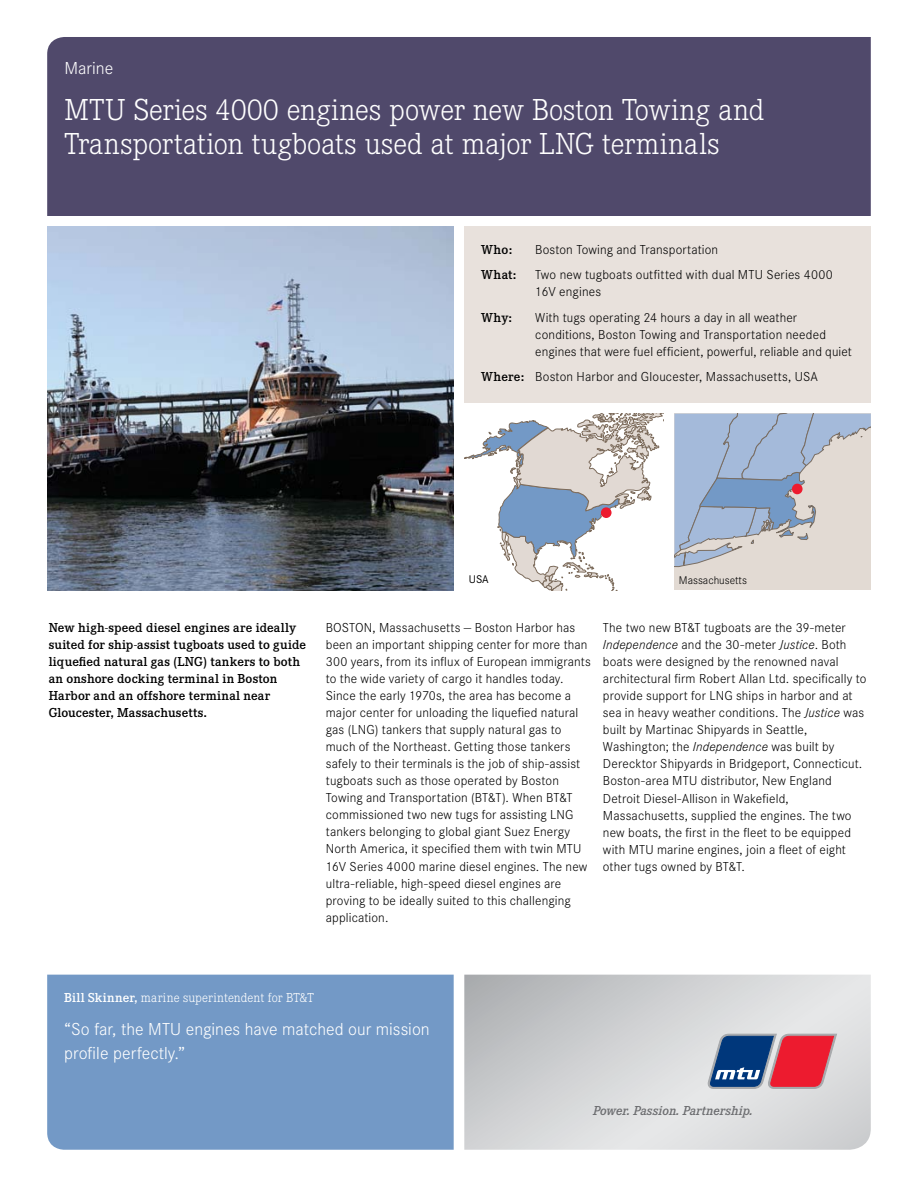
<style>
.page{position:relative;width:918px;height:1188px;background:#fff}
.page>*{position:absolute;margin:0;border:0;box-sizing:border-box;transform-origin:0 0}
.t1{font:300 31.5px/34px "Corporate E";color:#fff}
.t2{font:300 18px/24px "Corporate S";color:#fff}
.t3{font:300 13.5px/17px "Corporate S";letter-spacing:.01em;color:#000}
.t4{font:600 13.5px/17px "Corporate E";letter-spacing:.01em;color:#000}
.t5{font:300 13.5px "Corporate E";color:#fff}
.t6{font:italic 600 13.5px "Corporate E";color:#6d6e71}
.t7{font:300 11.55px "Corporate S";color:#000}
.t8{font:11.55px "Corporate S";color:#000}
.s1{font-family:"Corporate E";font-weight:600}
.s2{font-style:italic}
.s3{font-weight:600}
</style>
<div class="page">
<div style="left:47px;top:975px;width:407px;height:175px;background:#7399c6"></div>
<div style="left:464px;top:227px;width:407px;height:176px;background:#e8e1dc"></div>
<div style="left:47px;top:37px;width:824px;height:179px;background:#50496b"></div>
<img style="left:47px;top:227px;width:407px;height:363px">
<svg style="left:464px;top:975px;width:407px;height:175px;background:#d3d4d6"></svg>
<svg style="left:708px;top:1034px;width:129px;height:55px;background:#965c7a"></svg>
<svg style="left:464px;top:414px;width:200px;height:176px"></svg>
<div style="left:674px;top:414px;width:197px;height:176px;background:#e2dad3"></div>
<svg style="left:674px;top:414px;width:197px;height:154px"></svg>
<div style="left:601px;top:507px;width:11px;height:11px;background:#ed1b2f;border-radius:50%"></div>
<div style="left:792px;top:484px;width:11px;height:10px;background:#ed1b2f;border-radius:50%"></div>
<h2 class="t2" style="left:64px;top:56px;width:50px">Marine</h2>
<h1 class="t1" style="left:64px;top:93px;width:702px">MTU Series 4000 engines power new Boston Towing and<br>Transportation tugboats used at major LNG terminals</h1>
<p class="t4" style="left:481px;top:241px;width:32px">Who:</p>
<p class="t3" style="left:535px;top:241px;width:184px">Boston Towing and Transportation</p>
<p class="t4" style="left:481px;top:267px;width:36px">What:</p>
<p class="t3" style="left:535px;top:266px;width:299px">Two new tugboats outfitted with dual MTU Series 4000<br>16V engines</p>
<p class="t4" style="left:481px;top:309px;width:32px">Why:</p>
<p class="t3" style="left:535px;top:309px;width:318px">With tugs operating 24 hours a day in all weather conditions, Boston Towing and Transportation needed engines that were fuel efficient, powerful, reliable and quiet</p>
<p class="t3" style="left:481px;top:369px;width:338px"><span class="s1">Where:</span> Boston Harbor and Gloucester, Massachusetts, USA</p>
<p class="t8" style="left:469px;top:573px;width:22px">USA</p>
<p class="t7" style="left:679px;top:573px;width:69px">Massachusetts</p>
<p class="t4" style="left:49px;top:620px;width:259px">New high-speed diesel engines are ideally suited for ship-assist tugboats used to guide liquefied natural gas (LNG) tankers to both an onshore docking terminal in Boston Harbor and an offshore terminal near Gloucester, Massachusetts.</p>
<p class="t3" style="left:326px;top:620px;width:267px">BOSTON, Massachusetts — Boston Harbor has been an important shipping center for more than 300 years, from its influx of European immigrants to the wide variety of cargo it handles today.<br>Since the early 1970s, the area has become a major center for unloading the liquefied natural gas (LNG) tankers that supply natural gas to much of the Northeast. Getting those tankers safely to their terminals is the job of ship-assist tugboats such as those operated by Boston Towing and Transportation (BT&amp;T). When BT&amp;T commissioned two new tugs for assisting LNG tankers belonging to global giant Suez Energy North America, it specified them with twin MTU 16V Series 4000 marine diesel engines. The new ultra-reliable, high-speed diesel engines are proving to be ideally suited to this challenging application.</p>
<p class="t3" style="left:603px;top:620px;width:265px">The two new BT&amp;T tugboats are the 39-meter <span class="s2">Independence</span> and the 30-meter <span class="s2">Justice</span>. Both boats were designed by the renowned naval architectural firm Robert Allan Ltd. specifically to provide support for LNG ships in harbor and at sea in heavy weather conditions. The <span class="s2">Justice</span> was built by Martinac Shipyards in Seattle, Washington; the <span class="s2">Independence</span> was built by Derecktor Shipyards in Bridgeport, Connecticut.<br>Boston-area MTU distributor, New England Detroit Diesel-Allison in Wakefield, Massachusetts, supplied the engines. The two new boats, the first in the fleet to be equipped with MTU marine engines, join a fleet of eight other tugs owned by BT&amp;T.</p>
<p class="t5" style="left:64px;top:990px;width:251px"><span class="s3">Bill Skinner,</span> marine superintendent for BT&amp;T</p>
<h2 class="t2" style="left:64px;top:1017px;width:367px">“So far, the MTU engines have matched our mission profile perfectly.”</h2>
<p class="t6" style="left:593px;top:1103px;width:161px">Power. Passion. Partnership.</p>
</div>
